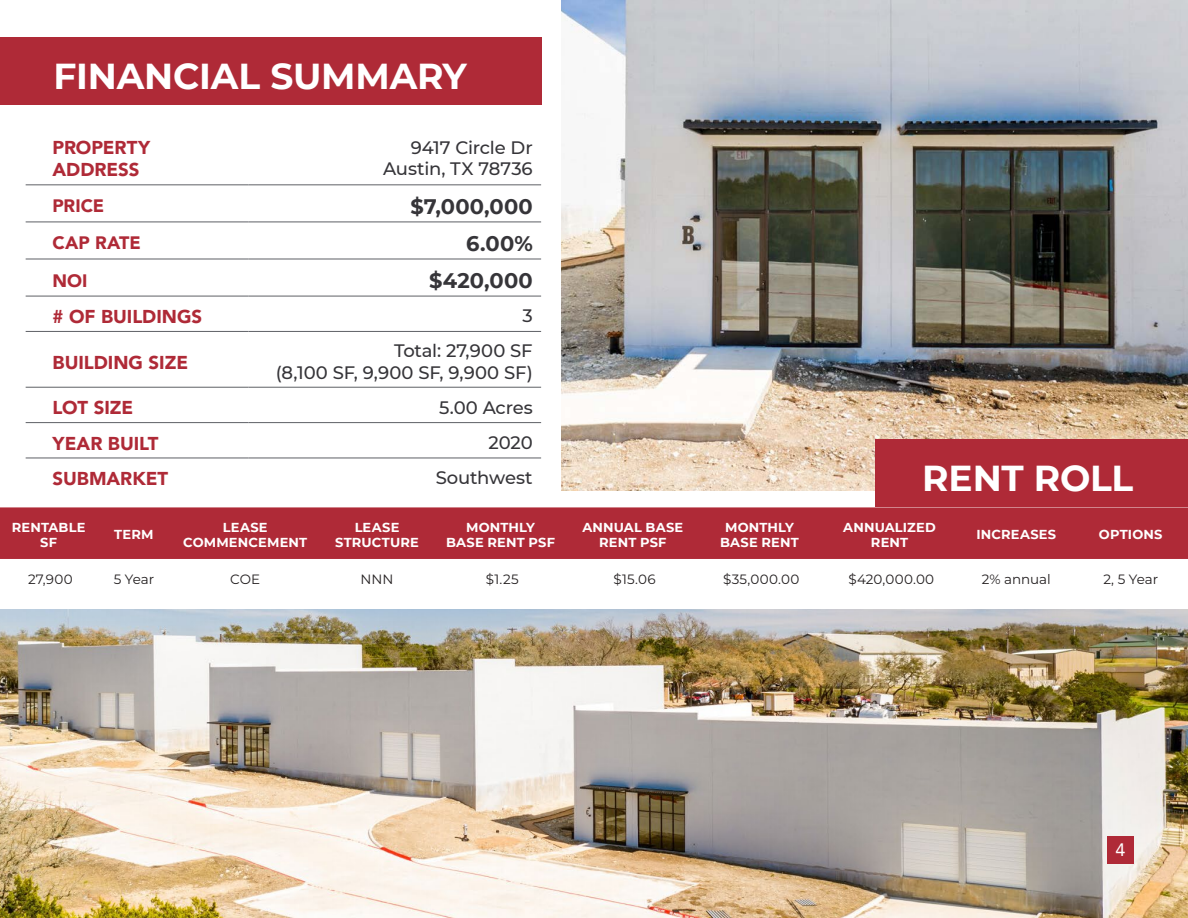
<style>
.page{position:relative;width:1188px;height:918px;background:#fff}
.page>*{position:absolute;margin:0;border:0;box-sizing:border-box;transform-origin:0 0}
.Page_Header{font:700 36px "Montserrat";letter-spacing:-.005em;color:#fff}
.TOC_SubEntry{font:700 21px "Montserrat";letter-spacing:.01em;color:#363539}
.TOC_SubEntry-2{font:900 18.6px/22.4px "Avenir";color:#af2a37}
.TOC_SubEntry-3{font:500 18px/21.6px "Montserrat";letter-spacing:-.005em;color:#363539;text-align:right}
.TOC_SubEntry-4{font:900 18px "Avenir";color:#af2a37}
.Section_Headers{font:18px "Avenir";color:#fff}
.TOC_SubEntry-5{font:13.5px "Montserrat";color:#231f20}
.TOC_SubEntry-6{font:700 13.05px/15.6px "Montserrat";letter-spacing:.015em;color:#fff;text-align:center}
</style>
<div class="page">
<img style="left:562px;top:0;width:626px;height:491px">
<img style="left:0;top:609px;width:1188px;height:309px">
<div style="left:876px;top:439px;width:312px;height:68px;background:#af2a37"></div>
<div style="left:0;top:507px;width:1188px;height:52px;background:#af2a37"></div>
<hr style="left:26px;top:184px;width:222px;height:1px;background:#63656a">
<hr style="left:248px;top:184px;width:293px;height:1px;background:#63656a">
<hr style="left:26px;top:221px;width:222px;height:1px;background:#63656a">
<hr style="left:248px;top:221px;width:293px;height:1px;background:#63656a">
<hr style="left:26px;top:258px;width:222px;height:2px;background:#63656a">
<hr style="left:248px;top:258px;width:293px;height:2px;background:#63656a">
<hr style="left:26px;top:296px;width:222px;height:1px;background:#63656a">
<hr style="left:248px;top:296px;width:293px;height:1px;background:#63656a">
<hr style="left:26px;top:331px;width:222px;height:1px;background:#63656a">
<hr style="left:248px;top:331px;width:293px;height:1px;background:#63656a">
<hr style="left:26px;top:387px;width:222px;height:1px;background:#63656a">
<hr style="left:248px;top:387px;width:293px;height:1px;background:#63656a">
<hr style="left:26px;top:422px;width:222px;height:1px;background:#63656a">
<hr style="left:248px;top:422px;width:293px;height:1px;background:#63656a">
<hr style="left:26px;top:457px;width:222px;height:1px;background:#63656a">
<hr style="left:248px;top:457px;width:293px;height:1px;background:#63656a">
<div style="left:0;top:37px;width:541px;height:68px;background:#af2a37"></div>
<div style="left:1107px;top:837px;width:27px;height:27px;background:#af2a37"></div>
<p class="Page_Header" style="left:53px;top:50px;width:415px">FINANCIAL SUMMARY</p>
<p class="TOC_SubEntry-2" style="left:53px;top:136px;width:99px">PROPERTY<br>ADDRESS</p>
<p class="TOC_SubEntry-3" style="left:383px;top:136px;width:151px">9417 Circle Dr<br>Austin, TX 78736</p>
<p class="TOC_SubEntry-4" style="left:53px;top:191px;width:53px">PRICE</p>
<p class="TOC_SubEntry" style="left:411px;top:191px;width:124px">$7,000,000</p>
<p class="TOC_SubEntry-4" style="left:53px;top:228px;width:90px">CAP RATE</p>
<p class="TOC_SubEntry" style="left:466px;top:228px;width:68px">6.00%</p>
<p class="TOC_SubEntry-4" style="left:53px;top:265px;width:37px">NOI</p>
<p class="TOC_SubEntry" style="left:429px;top:265px;width:105px">$420,000</p>
<p class="TOC_SubEntry-2" style="left:53px;top:305px;width:151px"># OF BUILDINGS</p>
<p class="TOC_SubEntry-3" style="left:522px;top:305px;width:12px">3</p>
<p class="TOC_SubEntry-2" style="left:53px;top:351px;width:137px">BUILDING SIZE</p>
<p class="TOC_SubEntry-3" style="left:276px;top:339px;width:258px">Total: 27,900 SF<br>(8,100 SF, 9,900 SF, 9,900 SF)</p>
<p class="TOC_SubEntry-2" style="left:53px;top:396px;width:82px">LOT SIZE</p>
<p class="TOC_SubEntry-3" style="left:439px;top:396px;width:95px">5.00 Acres</p>
<p class="TOC_SubEntry-2" style="left:53px;top:431px;width:107px">YEAR BUILT</p>
<p class="TOC_SubEntry-3" style="left:489px;top:431px;width:46px">2020</p>
<p class="TOC_SubEntry-2" style="left:53px;top:467px;width:117px">SUBMARKET</p>
<p class="TOC_SubEntry-3" style="left:436px;top:466px;width:99px">Southwest</p>
<p class="Page_Header" style="left:922px;top:452px;width:213px">RENT ROLL</p>
<p class="TOC_SubEntry-6" style="left:12px;top:519px;width:75px">RENTABLE<br>SF</p>
<p class="TOC_SubEntry-6" style="left:114px;top:526px;width:41px">TERM</p>
<p class="TOC_SubEntry-6" style="left:183px;top:519px;width:125px">LEASE<br>COMMENCEMENT</p>
<p class="TOC_SubEntry-6" style="left:335px;top:519px;width:85px">LEASE<br>STRUCTURE</p>
<p class="TOC_SubEntry-6" style="left:446px;top:519px;width:110px">MONTHLY<br>BASE RENT PSF</p>
<p class="TOC_SubEntry-6" style="left:582px;top:519px;width:102px">ANNUAL BASE<br>RENT PSF</p>
<p class="TOC_SubEntry-6" style="left:720px;top:519px;width:80px">MONTHLY<br>BASE RENT</p>
<p class="TOC_SubEntry-6" style="left:843px;top:519px;width:94px">ANNUALIZED<br>RENT</p>
<p class="TOC_SubEntry-6" style="left:976px;top:526px;width:81px">INCREASES</p>
<p class="TOC_SubEntry-6" style="left:1099px;top:526px;width:65px">OPTIONS</p>
<p class="TOC_SubEntry-5" style="left:28px;top:570px;width:46px">27,900</p>
<p class="TOC_SubEntry-5" style="left:114px;top:570px;width:42px">5 Year</p>
<p class="TOC_SubEntry-5" style="left:230px;top:570px;width:32px">COE</p>
<p class="TOC_SubEntry-5" style="left:361px;top:570px;width:34px">NNN</p>
<p class="TOC_SubEntry-5" style="left:486px;top:570px;width:34px">$1.25</p>
<p class="TOC_SubEntry-5" style="left:614px;top:570px;width:44px">$15.06</p>
<p class="TOC_SubEntry-5" style="left:723px;top:570px;width:78px">$35,000.00</p>
<p class="TOC_SubEntry-5" style="left:849px;top:570px;width:87px">$420,000.00</p>
<p class="TOC_SubEntry-5" style="left:982px;top:570px;width:71px">2% annual</p>
<p class="TOC_SubEntry-5" style="left:1103px;top:570px;width:56px">2, 5 Year</p>
<p class="Section_Headers" style="left:1115px;top:836px;width:12px">4</p>
</div>
